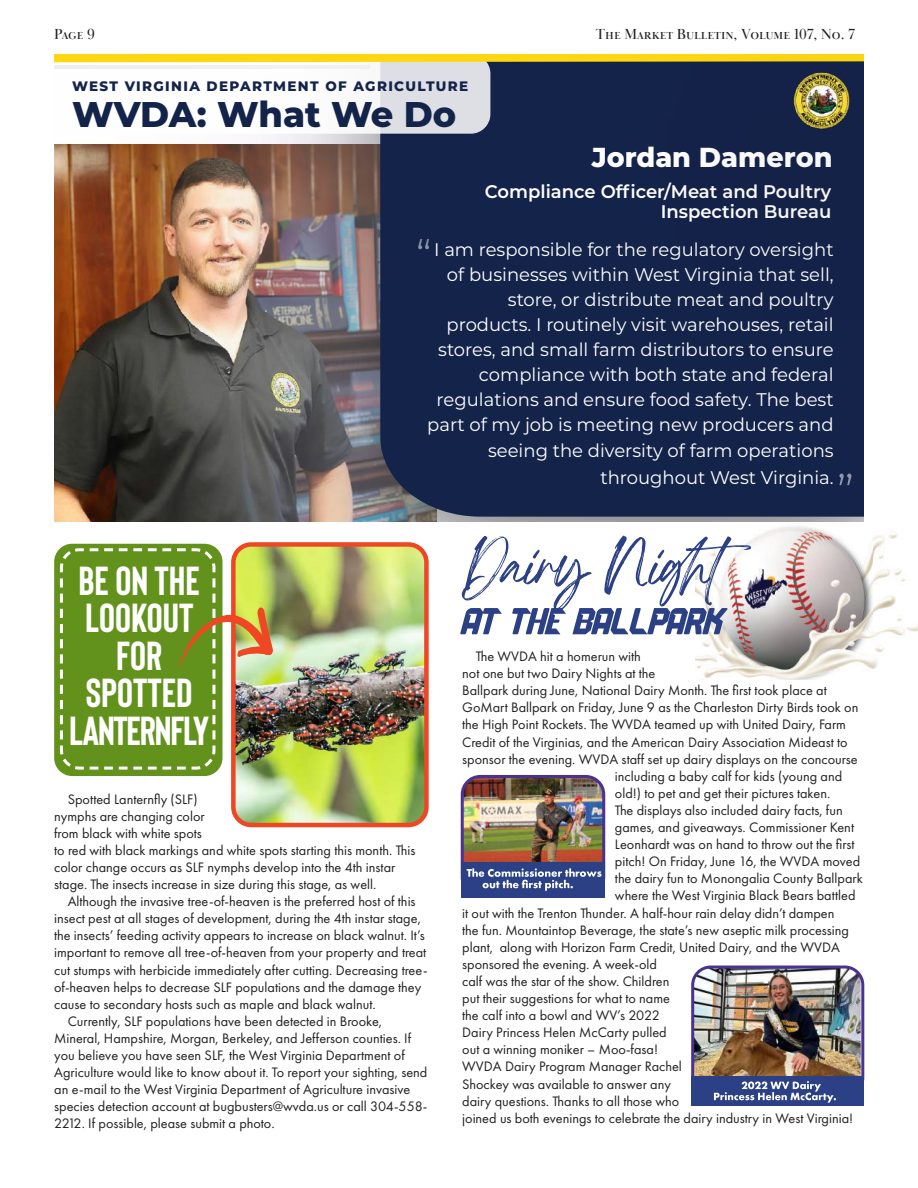
<style>
.page{position:relative;width:918px;height:1188px;background:#fff}
.page>*{position:absolute;margin:0;border:0;box-sizing:border-box;transform-origin:0 0}
.t1{font:300 51.6px "Montserrat";color:#fff}
.t2{font:300 45.9px "Montserrat";color:#fff}
.t3{font:700 40.5px/37.5px "Bison";color:#fff;text-align:center}
.t4{font:800 35.7px "Montserrat";color:#14234a}
.t5{font:800 27.45px "Montserrat";color:#fff}
.t6{font:18.3px/25px "Montserrat";color:#fff;text-align:right}
.t7{font:600 18.3px/20.1px "Montserrat";color:#fff;text-align:right}
.t8{font:15px "Baskerville Display PT";color:#231f20}
.t9{font:14.25px/17.1px "Futura PT";color:#231f20}
.t10{font:800 13.65px "Montserrat";letter-spacing:.1em;color:#14234a}
</style>
<div class="page">
<img style="left:54px;top:144px;width:164px;height:378px">
<img style="left:218px;top:134px;width:646px;height:388px">
<div style="left:380px;top:134px;width:484px;height:383px;background:#14234a"></div>
<svg style="left:54px;top:54px;width:510px;height:80px"></svg>
<div style="left:564px;top:54px;width:300px;height:370px;background:#14234a"></div>
<img style="left:788px;top:71px;width:64px;height:58px">
<div style="left:54px;top:544px;width:168px;height:232px;background:#63921c;border-radius:18px"></div>
<img style="left:236px;top:547px;width:188px;height:275px">
<div style="left:231px;top:542px;width:198px;height:285px;border:4px solid #ef4726;border-radius:18px"></div>
<svg style="left:58px;top:547px;width:215px;height:224px"></svg>
<img style="left:696px;top:526px;width:222px;height:154px">
<svg style="left:460px;top:536px;width:291px;height:98px"></svg>
<img style="left:462px;top:779px;width:142px;height:83px">
<div style="left:461px;top:775px;width:144px;height:122px;border:3px solid #4a3292;border-radius:18px"></div>
<img style="left:695px;top:967px;width:165px;height:110px">
<div style="left:691px;top:966px;width:173px;height:131px;border:3px solid #4a3292;border-radius:18px"></div>
<div style="left:461px;top:862px;width:144px;height:35px;background:#2b4085"></div>
<div style="left:691px;top:1077px;width:173px;height:29px;background:#2b4085"></div>
<svg style="left:467px;top:868px;width:135px;height:23px"></svg>
<svg style="left:714px;top:1081px;width:122px;height:22px"></svg>
<p class="t8" style="left:54px;top:25px;width:42px">Page 9</p>
<p class="t8" style="left:596px;top:25px;width:261px">The Market Bulletin, Volume 107, No. 7</p>
<p class="t10" style="left:72px;top:76px;width:398px">WEST VIRGINIA DEPARTMENT OF AGRICULTURE</p>
<h3 class="t4" style="left:72px;top:88px;width:386px">WVDA: What We Do</h3>
<h3 class="t5" style="left:592px;top:137px;width:242px">Jordan Dameron</h3>
<p class="t7" style="left:485px;top:181px;width:348px">Compliance Officer/Meat and Poultry<br>Inspection Bureau</p>
<h2 class="t2" style="left:416px;top:226px;width:17px">“</h2>
<p class="t6" style="left:427px;top:236px;width:408px">I am responsible for the regulatory oversight of businesses within West Virginia that sell, store, or distribute meat and poultry products. I routinely visit warehouses, retail stores, and small farm distributors to ensure compliance with both state and federal regulations and ensure food safety. The best part of my job is meeting new producers and seeing the diversity of farm operations</p>
<p class="t6" style="left:600px;top:464px;width:235px">throughout West Virginia.</p>
<h1 class="t1" style="left:836px;top:459px;width:19px">”</h1>
<h3 class="t3" style="left:69px;top:562px;width:141px">BE ON THE<br>LOOKOUT<br>FOR<br>SPOTTED<br>LANTERNFLY</h3>
<p class="t9" style="left:54px;top:790px;width:363px;text-indent:14px">Spotted Lanternfly (SLF)<br>nymphs are changing color<br>from black with white spots<br>to red with black markings and white spots starting this month. This color change occurs as SLF nymphs develop into the 4th instar stage. The insects increase in size during this stage, as well.</p>
<p class="t9" style="left:68px;top:893px;width:349px">Although the invasive tree-of-heaven is the preferred host of this</p>
<p class="t9" style="left:54px;top:910px;width:368px">insect pest at all stages of development, during the 4th instar stage,</p>
<p class="t9" style="left:54px;top:927px;width:372px">the insects’ feeding activity appears to increase on black walnut. It’s</p>
<p class="t9" style="left:54px;top:944px;width:374px">important to remove all tree-of-heaven from your property and treat</p>
<p class="t9" style="left:54px;top:961px;width:375px">cut stumps with herbicide immediately after cutting. Decreasing tree-</p>
<p class="t9" style="left:54px;top:978px;width:369px">of-heaven helps to decrease SLF populations and the damage they</p>
<p class="t9" style="left:54px;top:995px;width:323px">cause to secondary hosts such as maple and black walnut.</p>
<p class="t9" style="left:68px;top:1013px;width:316px">Currently, SLF populations have been detected in Brooke,</p>
<p class="t9" style="left:54px;top:1030px;width:359px">Mineral, Hampshire, Morgan, Berkeley, and Jefferson counties. If</p>
<p class="t9" style="left:54px;top:1047px;width:352px">you believe you have seen SLF, the West Virginia Department of</p>
<p class="t9" style="left:54px;top:1064px;width:375px">Agriculture would like to know about it. To report your sighting, send</p>
<p class="t9" style="left:54px;top:1081px;width:358px">an e-mail to the West Virginia Department of Agriculture invasive</p>
<p class="t9" style="left:54px;top:1098px;width:375px">species detection account at bugbusters@wvda.us or call 304-558-</p>
<p class="t9" style="left:54px;top:1115px;width:222px">2212. If possible, please submit a photo.</p>
<p class="t9" style="left:476px;top:648px;width:167px">The WVDA hit a homerun with</p>
<p class="t9" style="left:462px;top:665px;width:195px">not one but two Dairy Nights at the</p>
<p class="t9" style="left:462px;top:682px;width:366px">Ballpark during June, National Dairy Month. The first took place at</p>
<p class="t9" style="left:462px;top:699px;width:398px">GoMart Ballpark on Friday, June 9 as the Charleston Dirty Birds took on</p>
<p class="t9" style="left:462px;top:716px;width:385px">the High Point Rockets. The WVDA teamed up with United Dairy, Farm</p>
<p class="t9" style="left:462px;top:733px;width:387px">Credit of the Virginias, and the American Dairy Association Mideast to</p>
<p class="t9" style="left:462px;top:750px;width:397px">sponsor the evening. WVDA staff set up dairy displays on the concourse</p>
<p class="t9" style="left:615px;top:767px;width:229px">including a baby calf for kids (young and</p>
<p class="t9" style="left:615px;top:784px;width:217px">old!) to pet and get their pictures taken.</p>
<p class="t9" style="left:615px;top:802px;width:229px">The displays also included dairy facts, fun</p>
<p class="t9" style="left:615px;top:819px;width:241px">games, and giveaways. Commissioner Kent</p>
<p class="t9" style="left:615px;top:836px;width:241px">Leonhardt was on hand to throw out the first</p>
<p class="t9" style="left:615px;top:853px;width:247px">pitch! On Friday, June 16, the WVDA moved</p>
<p class="t9" style="left:615px;top:870px;width:249px">the dairy fun to Monongalia County Ballpark</p>
<p class="t9" style="left:615px;top:887px;width:242px">where the West Virginia Black Bears battled</p>
<p class="t9" style="left:462px;top:904px;width:374px">it out with the Trenton Thunder. A half-hour rain delay didn’t dampen</p>
<p class="t9" style="left:462px;top:921px;width:388px">the fun. Mountaintop Beverage, the state’s new aseptic milk processing</p>
<p class="t9" style="left:462px;top:938px;width:379px">plant, along with Horizon Farm Credit, United Dairy, and the WVDA</p>
<p class="t9" style="left:462px;top:955px;width:196px">sponsored the evening. A week-old</p>
<p class="t9" style="left:462px;top:973px;width:209px">calf was the star of the show. Children</p>
<p class="t9" style="left:462px;top:990px;width:209px">put their suggestions for what to name</p>
<p class="t9" style="left:462px;top:1007px;width:199px">the calf into a bowl and WV’s 2022</p>
<p class="t9" style="left:462px;top:1024px;width:206px">Dairy Princess Helen McCarty pulled</p>
<p class="t9" style="left:462px;top:1041px;width:197px">out a winning moniker – Moo-fasa!</p>
<p class="t9" style="left:462px;top:1058px;width:221px">WVDA Dairy Program Manager Rachel</p>
<p class="t9" style="left:462px;top:1075px;width:210px">Shockey was available to answer any</p>
<p class="t9" style="left:462px;top:1092px;width:218px">dairy questions. Thanks to all those who</p>
<p class="t9" style="left:462px;top:1109px;width:392px">joined us both evenings to celebrate the dairy industry in West Virginia!</p>
</div>
